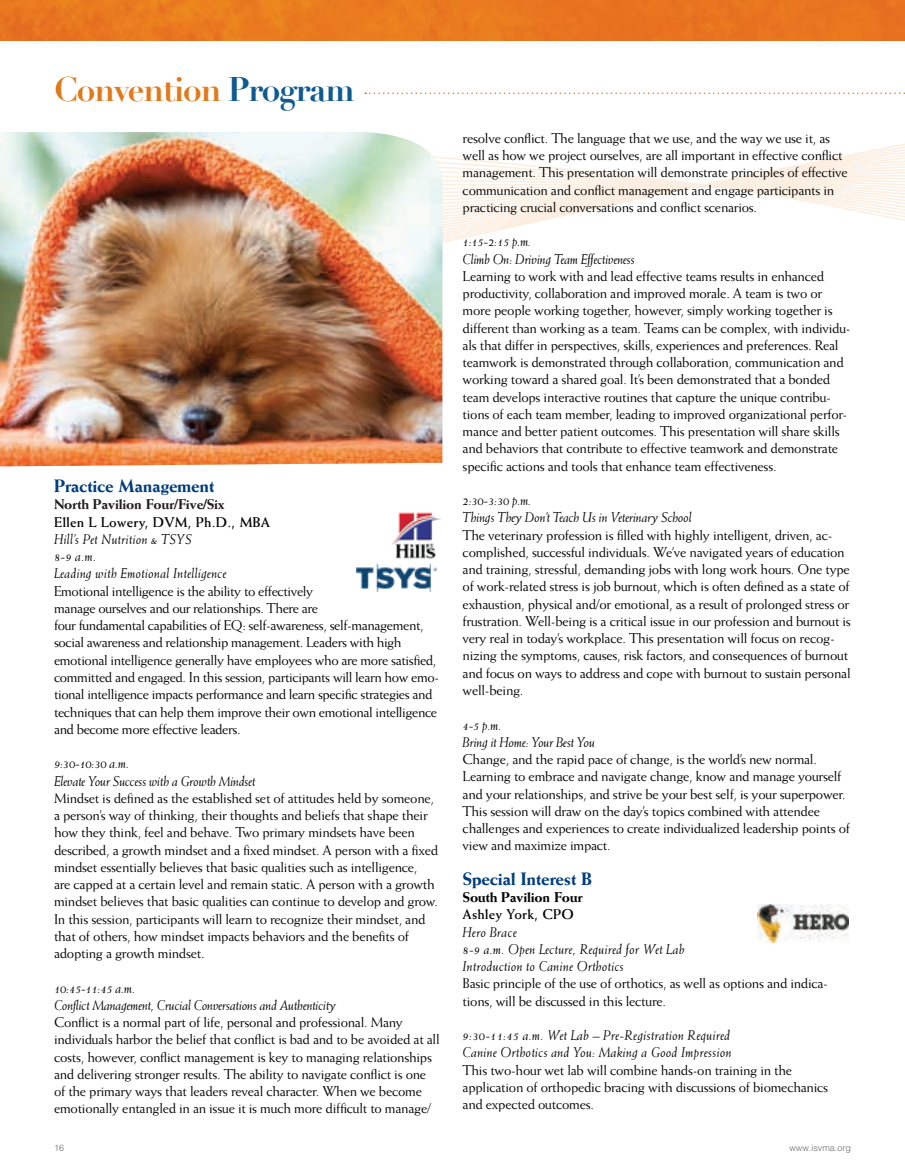
<style>
.page{position:relative;width:905px;height:1175px;background:#fff}
.page>*{position:absolute;margin:0;border:0;box-sizing:border-box;transform-origin:0 0}
.t1{font:700 33.3px "Didot";letter-spacing:-.04em;color:#e1781c}
.No_Spacing_wrd_5{font:800 18px "Weiss";letter-spacing:-.02em;color:#013d7d}
.No_Spacing_wrd_5-2{font:14.25px/17.2px "Weiss";letter-spacing:-.02em;color:#040503}
.No_Spacing_wrd_5-3{font:italic 14.25px "Weiss";letter-spacing:-.02em;color:#040503}
.No_Spacing_wrd_5-4{font:italic 14.25px "Weiss";letter-spacing:.01em;color:#040503}
.No_Spacing_wrd_5-5{font:700 14.25px "Weiss";letter-spacing:.01em;color:#040503}
.No_Spacing_wrd_5-6{font:800 14.25px "Weiss";letter-spacing:-.02em;color:#231f20}
.No_Spacing_wrd_5-7{font:800 14.25px "Weiss";letter-spacing:-.02em;color:#040503}
.t2{font:300 9px "Helvetica";color:#6c6d70}
.s1{color:#0e5a91}
</style>
<div class="page">
<svg style="left:364px;top:92px;width:540px;height:254px"></svg>
<img style="left:0;top:0;width:904px;height:40px">
<svg style="left:365px;top:92px;width:540px;height:2px"></svg>
<img style="left:0;top:132px;width:442px;height:334px">
<img style="left:757px;top:905px;width:91px;height:37px">
<img style="left:392px;top:512px;width:49px;height:47px">
<img style="left:356px;top:564px;width:80px;height:27px">
<p class="t1" style="left:54px;top:68px;width:302px">Convention <span class="s1">Program</span></p>
<p class="No_Spacing_wrd_5" style="left:54px;top:475px;width:162px">Practice Management</p>
<p class="No_Spacing_wrd_5-6" style="left:54px;top:496px;width:172px">North Pavilion Four/Five/Six</p>
<p class="No_Spacing_wrd_5-5" style="left:54px;top:513px;width:217px">Ellen L Lowery, DVM, Ph.D., MBA</p>
<p class="No_Spacing_wrd_5-4" style="left:54px;top:531px;width:140px">Hill’s Pet Nutrition &amp; TSYS</p>
<p class="No_Spacing_wrd_5-3" style="left:54px;top:548px;width:44px">8-9 a.m.</p>
<p class="No_Spacing_wrd_5-4" style="left:54px;top:565px;width:174px">Leading with Emotional Intelligence</p>
<p class="No_Spacing_wrd_5-2" style="left:54px;top:582px;width:387px">Emotional intelligence is the ability to effectively<br>manage ourselves and our relationships. There are<br>four fundamental capabilities of EQ: self-awareness, self-management, social awareness and relationship management. Leaders with high emotional intelligence generally have employees who are more satisfied, committed and engaged. In this session, participants will learn how emo&shy;tional intelligence impacts performance and learn specific strategies and techniques that can help them improve their own emotional intelligence and become more effective leaders.</p>
<p class="No_Spacing_wrd_5-3" style="left:54px;top:755px;width:77px">9:30-10:30 a.m.</p>
<p class="No_Spacing_wrd_5-3" style="left:54px;top:772px;width:203px">Elevate Your Success with a Growth Mindset</p>
<p class="No_Spacing_wrd_5-2" style="left:54px;top:789px;width:385px">Mindset is defined as the established set of attitudes held by someone, a person’s way of thinking, their thoughts and beliefs that shape their how they think, feel and behave. Two primary mindsets have been described, a growth mindset and a fixed mindset. A person with a fixed mindset essentially believes that basic qualities such as intelligence,<br>are capped at a certain level and remain static. A person with a growth mindset believes that basic qualities can continue to develop and grow.<br>In this session, participants will learn to recognize their mindset, and that of others, how mindset impacts behaviors and the benefits of adopting a growth mindset.</p>
<p class="No_Spacing_wrd_5-3" style="left:54px;top:979px;width:83px">10:45-11:45 a.m.</p>
<p class="No_Spacing_wrd_5-3" style="left:54px;top:996px;width:284px">Conflict Management, Crucial Conversations and Authenticity</p>
<p class="No_Spacing_wrd_5-2" style="left:54px;top:1013px;width:387px">Conflict is a normal part of life, personal and professional. Many individuals harbor the belief that conflict is bad and to be avoided at all costs, however, conflict management is key to managing relationships and delivering stronger results. The ability to navigate conflict is one of the primary ways that leaders reveal character. When we become emotionally entangled in an issue it is much more difficult to manage/</p>
<p class="No_Spacing_wrd_5-2" style="left:462px;top:129px;width:387px">resolve conflict. The language that we use, and the way we use it, as well as how we project ourselves, are all important in effective conflict management. This presentation will demonstrate principles of effective communication and conflict management and engage participants in practicing crucial conversations and conflict scenarios.</p>
<p class="No_Spacing_wrd_5-3" style="left:462px;top:233px;width:70px">1:15-2:15 p.m.</p>
<p class="No_Spacing_wrd_5-3" style="left:462px;top:250px;width:174px">Climb On: Driving Team Effectiveness</p>
<p class="No_Spacing_wrd_5-2" style="left:462px;top:267px;width:389px">Learning to work with and lead effective teams results in enhanced productivity, collaboration and improved morale. A team is two or more people working together, however, simply working together is different than working as a team. Teams can be complex, with individu&shy;als that differ in perspectives, skills, experiences and preferences. Real teamwork is demonstrated through collaboration, communication and working toward a shared goal. It’s been demonstrated that a bonded team develops interactive routines that capture the unique contribu&shy;tions of each team member, leading to improved organizational perfor&shy;mance and better patient outcomes. This presentation will share skills and behaviors that contribute to effective teamwork and demonstrate specific actions and tools that enhance team effectiveness.</p>
<p class="No_Spacing_wrd_5-3" style="left:462px;top:492px;width:70px">2:30-3:30 p.m.</p>
<p class="No_Spacing_wrd_5-3" style="left:462px;top:509px;width:231px">Things They Don’t Teach Us in Veterinary School</p>
<p class="No_Spacing_wrd_5-2" style="left:462px;top:526px;width:390px">The veterinary profession is filled with highly intelligent, driven, ac&shy;complished, successful individuals. We’ve navigated years of education and training, stressful, demanding jobs with long work hours. One type of work-related stress is job burnout, which is often defined as a state of exhaustion, physical and/or emotional, as a result of prolonged stress or frustration. Well-being is a critical issue in our profession and burnout is very real in today’s workplace. This presentation will focus on recog&shy;nizing the symptoms, causes, risk factors, and consequences of burnout and focus on ways to address and cope with burnout to sustain personal well-being.</p>
<p class="No_Spacing_wrd_5-3" style="left:462px;top:716px;width:40px">4-5 p.m.</p>
<p class="No_Spacing_wrd_5-3" style="left:462px;top:733px;width:134px">Bring it Home: Your Best You</p>
<p class="No_Spacing_wrd_5-2" style="left:462px;top:750px;width:389px">Change, and the rapid pace of change, is the world’s new normal.<br>Learning to embrace and navigate change, know and manage yourself and your relationships, and strive be your best self, is your superpower.<br>This session will draw on the day’s topics combined with attendee challenges and experiences to create individualized leadership points of view and maximize impact.</p>
<p class="No_Spacing_wrd_5" style="left:462px;top:867px;width:131px">Special Interest B</p>
<p class="No_Spacing_wrd_5-7" style="left:462px;top:888px;width:121px">South Pavilion Four</p>
<p class="No_Spacing_wrd_5-5" style="left:462px;top:906px;width:113px">Ashley York, CPO</p>
<p class="No_Spacing_wrd_5-4" style="left:462px;top:923px;width:56px">Hero Brace</p>
<p class="No_Spacing_wrd_5-4" style="left:462px;top:940px;width:224px">8-9 a.m. Open Lecture, Required for Wet Lab</p>
<p class="No_Spacing_wrd_5-4" style="left:462px;top:958px;width:163px">Introduction to Canine Orthotics</p>
<p class="No_Spacing_wrd_5-2" style="left:462px;top:974px;width:367px">Basic principle of the use of orthotics, as well as options and indica&shy;tions, will be discussed in this lecture.</p>
<p class="No_Spacing_wrd_5-4" style="left:462px;top:1027px;width:269px">9:30-11:45 a.m. Wet Lab – Pre-Registration Required</p>
<p class="No_Spacing_wrd_5-4" style="left:462px;top:1044px;width:271px">Canine Orthotics and You: Making a Good Impression</p>
<p class="No_Spacing_wrd_5-2" style="left:462px;top:1061px;width:367px">This two-hour wet lab will combine hands-on training in the application of orthopedic bracing with discussions of biomechanics and expected outcomes.</p>
<p class="t2" style="left:54px;top:1142px;width:12px">16</p>
<p class="t2" style="left:789px;top:1142px;width:63px">www.isvma.org</p>
</div>
